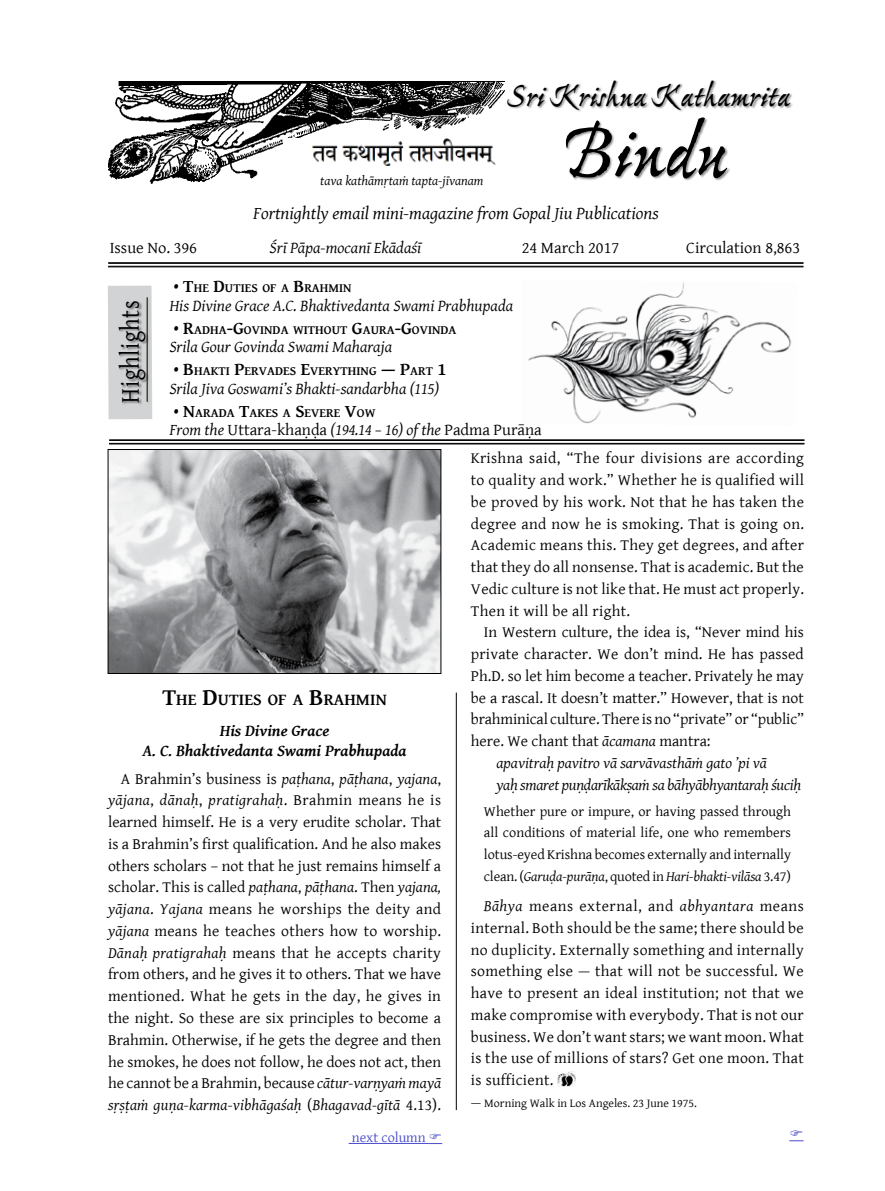
<style>
.page{position:relative;width:885px;height:1191px;background:#fff}
.page>*{position:absolute;margin:0;border:0;box-sizing:border-box;transform-origin:0 0}
.t1{font:700 81px "Ex Ponto Pro";letter-spacing:-.01em;color:#000}
.t2{font:700 33.9px "Ex Ponto Pro";letter-spacing:-.01em;color:#000}
.t3{font:27px "Gentium Basic";letter-spacing:.025em;color:#000;scale:.84 1}
.t4{font:italic 18px "Gentium Basic";color:#000}
.t5{font:700 16.8px "Gentium Basic";color:#000}
.t6{font:italic 16.5px "Gentium Basic";color:#000}
.t7{font:16.5px "Gentium Basic";color:#000}
.t8{font:italic 700 16.5px/20px "Gentium Basic";color:#000;text-align:center}
.t9{font:15.75px/21.8px "Gentium Basic";color:#000;text-align:justify}
.t10{font:italic 15.75px "Gentium Basic";letter-spacing:-.02em;color:#000}
.t11{font:italic 15.75px "Gentium Basic";color:#000}
.t12{font:14.25px/21.8px "Gentium Basic";letter-spacing:-.005em;color:#000;text-align:justify}
.t13{font:14.25px "Gentium Basic";color:#494cc9}
.t14{font:italic 13.5px "Gentium Basic";color:#000}
.t15{font:700 12.6px "Gentium Basic";color:#000}
.t16{font:12px "Gentium Basic";color:#000}
.s1{font-style:inherit}
.s2{font-size:18px}
.s3{font-style:italic}
.s4{font-size:24px}
.s5{font-size:13.5px}
</style>
<div class="page">
<img style="left:108px;top:81px;width:396px;height:102px">
<div style="left:507px;top:80px;width:286px;height:32px;background:#000;opacity:.45"></div>
<div style="left:565px;top:117px;width:165px;height:64px;background:#000;opacity:.45"></div>
<img style="left:284px;top:139px;width:220px;height:28px">
<div style="left:108px;top:286px;width:44px;height:133px;background:#d1d3d4"></div>
<div style="left:146px;top:297px;width:5px;height:108px;background:#cacccd"></div>
<hr style="left:147px;top:297px;width:1px;height:105px;background:#000">
<div style="left:118px;top:301px;width:31px;height:104px;background:#000;opacity:.45"></div>
<hr style="left:109px;top:440px;width:695px;height:1px;background:#000">
<hr style="left:109px;top:439px;width:695px;height:1px;background:#000">
<hr style="left:109px;top:444px;width:695px;height:1px;background:#000">
<hr style="left:109px;top:443px;width:695px;height:1px;background:#000">
<hr style="left:108px;top:263px;width:695px;height:1px;background:#000">
<hr style="left:108px;top:262px;width:695px;height:1px;background:#000">
<hr style="left:108px;top:267px;width:695px;height:1px;background:#000">
<hr style="left:108px;top:266px;width:695px;height:1px;background:#000">
<img style="left:528px;top:282px;width:264px;height:142px">
<hr style="left:456px;top:692px;width:1px;height:418px;background:#000">
<hr style="left:348px;top:1143px;width:80px;height:1px;background:#494cc9">
<img style="left:557px;top:1071px;width:18px;height:15px">
<img style="left:110px;top:451px;width:329px;height:220px">
<div style="left:108px;top:449px;width:333px;height:224px;border:1px solid #000"></div>
<svg style="left:428px;top:1143px;width:14px;height:1px"></svg>
<svg style="left:789px;top:1140px;width:14px;height:1px"></svg>
<p class="t14" style="left:320px;top:170px;width:165px">tava kathāmṛtaṁ tapta-jīvanam</p>
<h2 class="t2" style="left:507px;top:74px;width:284px">Sri Krishna Kathamrita</h2>
<h1 class="t1" style="left:561px;top:102px;width:167px">Bindu</h1>
<p class="t4" style="left:253px;top:199px;width:407px">Fortnightly email mini-magazine from Gopal Jiu Publications</p>
<p class="t7" style="left:110px;top:236px;width:89px">Issue No. 396</p>
<p class="t6" style="left:269px;top:236px;width:153px">Śrī Pāpa-mocanī Ekādaśī</p>
<p class="t7" style="left:521px;top:236px;width:99px">24 March 2017</p>
<p class="t7" style="left:686px;top:236px;width:115px">Circulation <span class="s1">8,863</span></p>
<h3 class="t3" style="left:110px;top:402px;width:123px;rotate:-90deg">Highlights</h3>
<p class="t15" style="left:174px;top:278px;width:179px"><span class="s2">• T</span>HE <span class="s2">D</span>UTIES OF A <span class="s2">B</span>RAHMIN</p>
<p class="t6" style="left:169px;top:293px;width:345px">His Divine Grace A.C. Bhaktivedanta Swami Prabhupada</p>
<p class="t15" style="left:174px;top:320px;width:284px"><span class="s2">• R</span>ADHA<span class="s2">-G</span>OVINDA WITHOUT <span class="s2">G</span>AURA<span class="s2">-G</span>OVINDA</p>
<p class="t6" style="left:169px;top:335px;width:224px">Srila Gour Govinda Swami Maharaja</p>
<p class="t15" style="left:174px;top:362px;width:274px"><span class="s2">• B</span>HAKTI <span class="s2">P</span>ERVADES <span class="s2">E</span>VERYTHING <span class="s2">— P</span>ART <span class="s2">1</span></p>
<p class="t6" style="left:169px;top:376px;width:271px">Srila Jiva Goswami’s Bhakti-sandarbha (115)</p>
<p class="t15" style="left:174px;top:403px;width:203px"><span class="s2">• N</span>ARADA <span class="s2">T</span>AKES A <span class="s2">S</span>EVERE <span class="s2">V</span>OW</p>
<p class="t7" style="left:169px;top:418px;width:374px"><span class="s3">From the</span> Uttara-khaṇḍa <span class="s3">(194.14 – 16) of the</span> Padma Purāṇa</p>
<p class="t5" style="left:162px;top:687px;width:226px"><span class="s4">T</span>HE <span class="s4">D</span>UTIES OF A <span class="s4">B</span>RAHMIN</p>
<p class="t8" style="left:142px;top:719px;width:265px">His Divine Grace<br>A. C. Bhaktivedanta Swami Prabhupada</p>
<p class="t9" style="left:108px;top:767px;width:334px;text-indent:13px">A Brahmin’s business is <span class="s3">paṭhana</span>, <span class="s3">pāṭhana</span>, <span class="s3">yajana</span>, <span class="s3">yājana</span>, <span class="s3">dānaḥ</span>, <span class="s3">pratigrahaḥ</span>. Brahmin means he is learned himself. He is a very erudite scholar. That is a Brahmin’s first qualification. And he also makes others scholars – not that he just remains himself a scholar. This is called <span class="s3">paṭhana</span>, <span class="s3">pāṭhana</span>. Then <span class="s3">yajana, yājana</span>. <span class="s3">Yajana</span> means he worships the deity and <span class="s3">yājana</span> means he teaches others how to worship.<br><span class="s3">Dānaḥ pratigrahaḥ</span> means that he accepts charity from others, and he gives it to others. That we have mentioned. What he gets in the day, he gives in the night. So these are six principles to become a Brahmin. Otherwise, if he gets the degree and then he smokes, he does not follow, he does not act, then he cannot be a Brahmin, because <span class="s3">cātur-varṇyaṁ mayā sṛṣṭaṁ guṇa-karma-vibhāgaśaḥ</span> (<span class="s3">Bhagavad-gītā</span> 4.13).</p>
<p class="t13" style="left:352px;top:1126px;width:75px">next column</p>
<p class="t9" style="left:471px;top:447px;width:334px">Krishna said, “The four divisions are according to quality and work.” Whether he is qualified will be proved by his work. Not that he has taken the degree and now he is smoking. That is going on.<br>Academic means this. They get degrees, and after that they do all nonsense. That is academic. But the Vedic culture is not like that. He must act properly.<br>Then it will be all right.</p>
<p class="t9" style="left:483px;top:621px;width:322px">In Western culture, the idea is, “Never mind his</p>
<p class="t9" style="left:471px;top:642px;width:334px">private character. We don’t mind. He has passed</p>
<p class="t9" style="left:471px;top:664px;width:334px">Ph.D. so let him become a teacher. Privately he may</p>
<p class="t9" style="left:471px;top:686px;width:334px">be a rascal. It doesn’t matter.” However, that is not</p>
<p class="t9" style="left:471px;top:708px;width:334px">brahminical culture. There is no “private” or “public”</p>
<p class="t9" style="left:471px;top:729px;width:241px">here. We chant that <span class="s3">ācamana</span> mantra:</p>
<p class="t11" style="left:496px;top:751px;width:272px">apavitraḥ pavitro vā sarvāvasthāṁ gato ’pi vā</p>
<p class="t10" style="left:496px;top:773px;width:306px">yaḥ smaret puṇḍarīkākṣaṁ sa bāhyābhyantaraḥ śuciḥ</p>
<p class="t12" style="left:484px;top:799px;width:309px">Whether pure or impure, or having passed through all conditions of material life, one who remembers lotus-eyed Krishna becomes externally and internally clean. (<span class="s3">Garuḍa-purāṇa</span>, quoted in <span class="s3">Hari-bhakti-vilāsa</span> 3.47)</p>
<p class="t9" style="left:471px;top:894px;width:334px;text-indent:13px"><span class="s3">Bāhya</span> means external, and <span class="s3">abhyantara</span> means internal. Both should be the same; there should be no duplicity. Externally something and internally something else — that will not be successful. We have to present an ideal institution; not that we make compromise with everybody. That is not our business. We don’t want stars; we want moon. What is the use of millions of stars? Get one moon. That is sufficient.</p>
<p class="t16" style="left:471px;top:1094px;width:227px"><span class="s5">—</span> Morning Walk in Los Angeles. 23 June 1975.</p>
</div>
